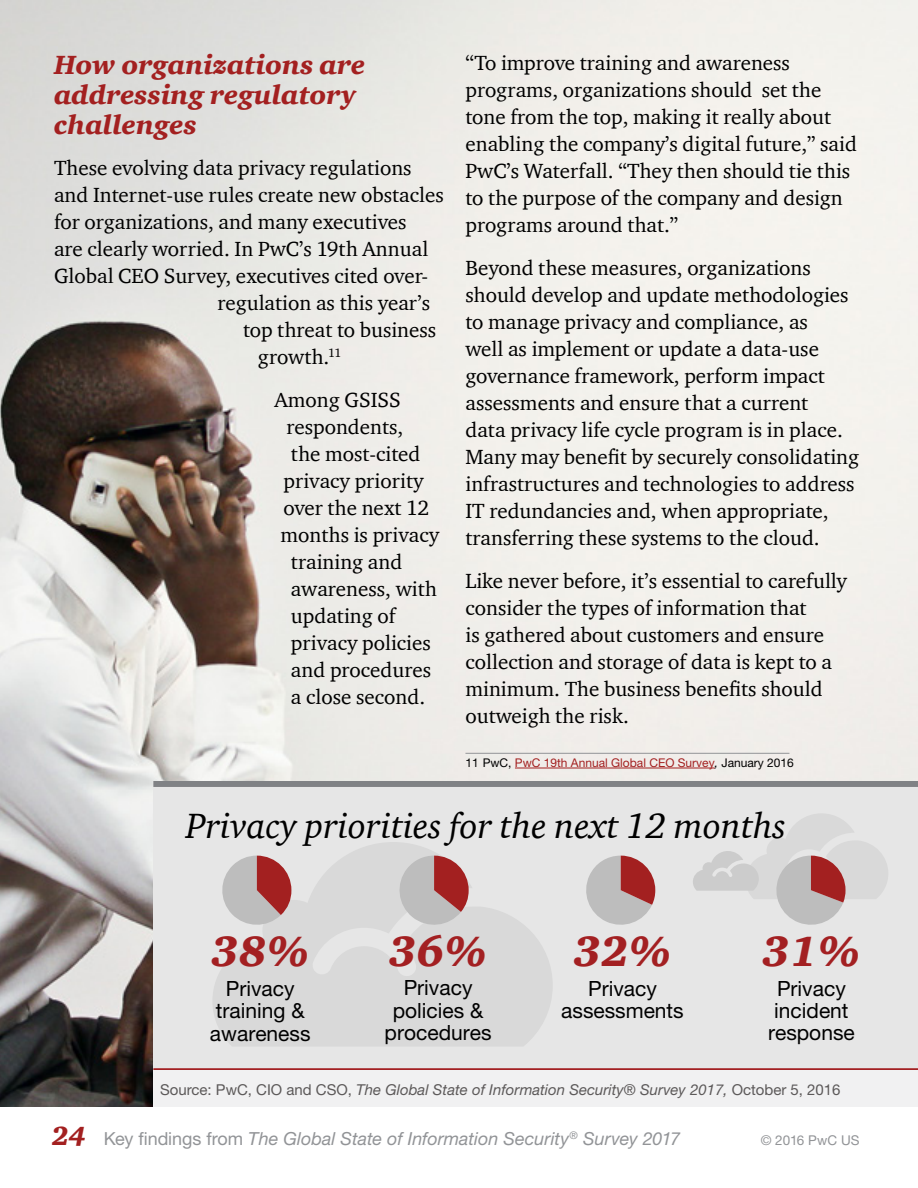
<style>
.page{position:relative;width:918px;height:1188px;background:#fff}
.page>*{position:absolute;margin:0;border:0;box-sizing:border-box;transform-origin:0 0}
.t1{font:italic 900 43.5px "ITC Charter Com";color:#a32022}
.t2{font:italic 36px "ITC Charter Com";color:#000}
.t3{font:italic 900 27px/30px "ITC Charter Com";color:#a32020}
.t4{font:21px/27px "ITC Charter Com";color:#000}
.t5{font:21px/22.5px "Helvetica Neue";color:#000;text-align:center}
.t6{font:italic 18px "Helvetica Neue";color:#929497}
.t7{font:italic 15px "Helvetica Neue";color:#5c5959}
.t8{font:13.5px "Helvetica Neue";color:#929497}
.t9{font:12px "Helvetica Neue";color:#a32020}
.s1{color:#000}
.s2{font-style:italic;color:#000}
.s3{font-style:normal}
</style>
<div class="page">
<img style="left:0;top:0;width:918px;height:1107px">
<hr style="left:465px;top:753px;width:324px;height:1px;background:#929497">
<hr style="left:515px;top:768px;width:200px;height:1px;background:#a32020">
<div style="left:153px;top:1065px;width:765px;height:42px;background:#f1f1f2"></div>
<div style="left:153px;top:781px;width:765px;height:289px;background:#e6e6e6"></div>
<hr style="left:153px;top:1068px;width:765px;height:2px;background:#a32022">
<div style="left:153px;top:781px;width:765px;height:6px;background:#808285"></div>
<svg style="left:213px;top:842px;width:339px;height:204px;fill:#d9d9d9"></svg>
<svg style="left:219px;top:856px;width:72px;height:72px"></svg>
<svg style="left:586px;top:856px;width:69px;height:69px"></svg>
<svg style="left:395px;top:856px;width:74px;height:73px"></svg>
<svg style="left:693px;top:814px;width:195px;height:111px"></svg>
<p class="t3" style="left:54px;top:49px;width:313px">How organizations are addressing regulatory challenges</p>
<p class="t4" style="left:54px;top:154px;width:359px">These evolving data privacy regulations</p>
<p class="t4" style="left:54px;top:181px;width:391px">and Internet-use rules create new obstacles</p>
<p class="t4" style="left:54px;top:208px;width:354px">for organizations, and many executives</p>
<p class="t4" style="left:54px;top:235px;width:376px">are clearly worried. In PwC’s 19th Annual</p>
<p class="t4" style="left:54px;top:262px;width:376px">Global CEO Survey, executives cited over-</p>
<p class="t4" style="left:218px;top:289px;width:214px">regulation as this year’s</p>
<p class="t4" style="left:243px;top:316px;width:195px">top threat to business</p>
<p class="t4" style="left:258px;top:343px;width:85px">growth.<sup>11</sup></p>
<p class="t4" style="left:274px;top:386px;width:128px">Among GSISS</p>
<p class="t4" style="left:286px;top:413px;width:118px">respondents,</p>
<p class="t4" style="left:291px;top:440px;width:131px">the most-cited</p>
<p class="t4" style="left:283px;top:467px;width:142px">privacy priority</p>
<p class="t4" style="left:283px;top:494px;width:147px">over the next 12</p>
<p class="t4" style="left:280px;top:521px;width:160px">months is privacy</p>
<p class="t4" style="left:291px;top:548px;width:113px">training and</p>
<p class="t4" style="left:291px;top:575px;width:148px">awareness, with</p>
<p class="t4" style="left:291px;top:602px;width:106px">updating of</p>
<p class="t4" style="left:291px;top:629px;width:141px">privacy policies</p>
<p class="t4" style="left:291px;top:656px;width:142px">and procedures</p>
<p class="t4" style="left:291px;top:683px;width:136px">a close second.</p>
<p class="t4" style="left:465px;top:49px;width:393px">“To improve training and awareness programs, organizations should set the tone from the top, making it really about enabling the company’s digital future,” said PwC’s Waterfall. “They then should tie this to the purpose of the company and design programs around that.”</p>
<p class="t4" style="left:465px;top:254px;width:395px">Beyond these measures, organizations should develop and update methodologies to manage privacy and compliance, as<br>well as implement or update a data-use governance framework, perform impact assessments and ensure that a current<br>data privacy life cycle program is in place.<br>Many may benefit by securely consolidating infrastructures and technologies to address IT redundancies and, when appropriate, transferring these systems to the cloud.</p>
<p class="t4" style="left:465px;top:567px;width:383px">Like never before, it’s essential to carefully consider the types of information that<br>is gathered about customers and ensure collection and storage of data is kept to a minimum. The business benefits should outweigh the risk.</p>
<p class="t9" style="left:465px;top:755px;width:330px"><span class="s1">11 PwC,</span> PwC 19th Annual Global CEO Survey<span class="s2">,</span> <span class="s1">January 2016</span></p>
<h2 class="t2" style="left:186px;top:804px;width:602px">Privacy priorities for the next 12 months</h2>
<h1 class="t1" style="left:211px;top:925px;width:100px">38%</h1>
<h1 class="t1" style="left:389px;top:925px;width:100px">36%</h1>
<h1 class="t1" style="left:573px;top:925px;width:100px">32%</h1>
<h1 class="t1" style="left:762px;top:925px;width:100px">31%</h1>
<p class="t5" style="left:385px;top:976px;width:108px">Privacy policies &amp; procedures</p>
<p class="t5" style="left:210px;top:977px;width:102px">Privacy training &amp; awareness</p>
<p class="t5" style="left:561px;top:977px;width:124px">Privacy assessments</p>
<p class="t5" style="left:768px;top:977px;width:88px">Privacy incident response</p>
<p class="t7" style="left:160px;top:1081px;width:682px"><span class="s3">Source: PwC, CIO and CSO,</span> The Global State of Information Security® Survey 2017, <span class="s3">October 5, 2016</span></p>
<p class="t6" style="left:104px;top:1128px;width:578px"><span class="s3">Key findings from</span> The Global State of Information Security<sup>®</sup> Survey 2017</p>
<p class="t3" style="left:52px;top:1120px;width:36px">24</p>
<p class="t8" style="left:761px;top:1132px;width:100px">© 2016 PwC US</p>
</div>
